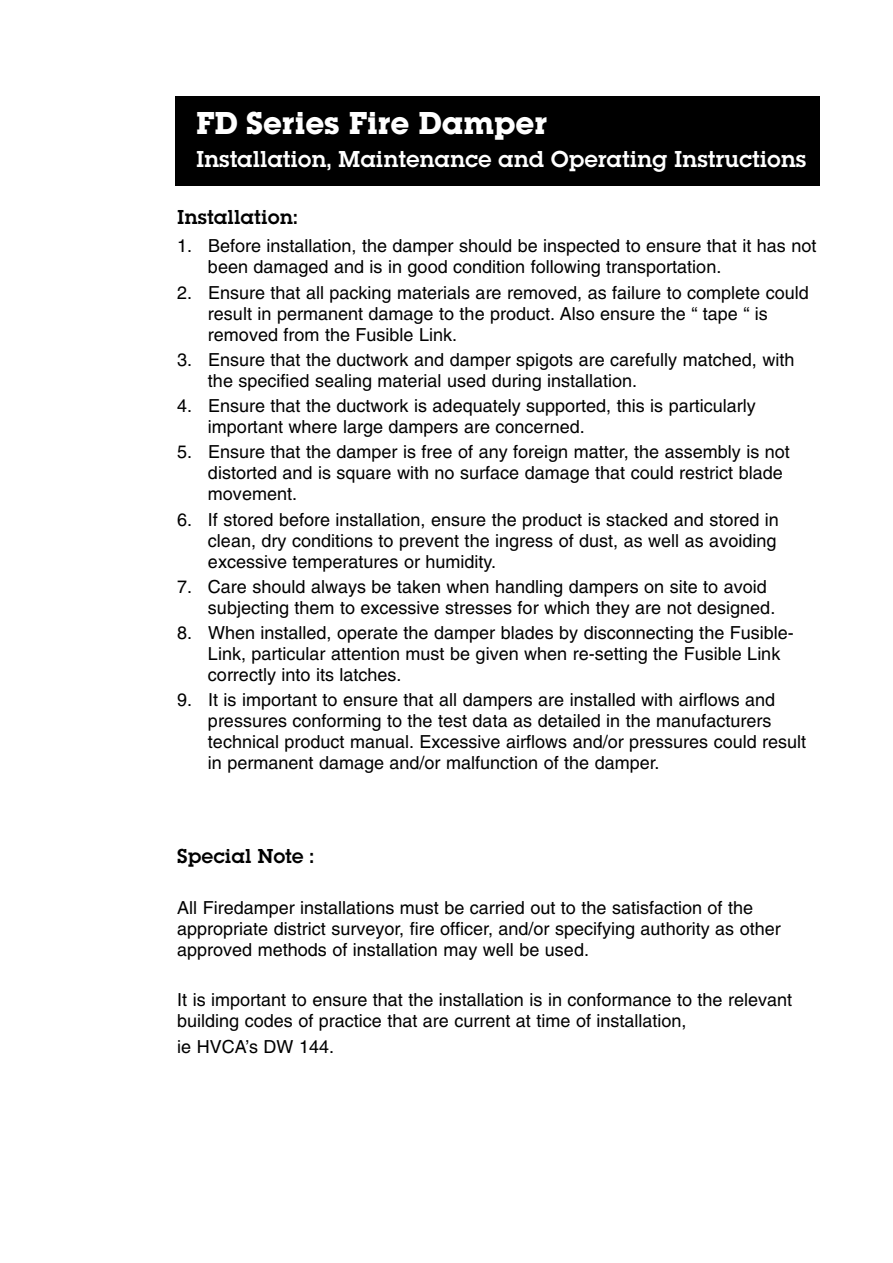
<style>
.page{position:relative;width:893px;height:1263px;background:#fff}
.page>*{position:absolute;margin:0;border:0;box-sizing:border-box;transform-origin:0 0}
.t1{font:33px "Lubalin Graph Itc T Bold+DOEVLA";color:#fff}
.t2{font:24px "Lubalin Graph Itc T Demi+FCGEXF";color:#fff}
.t3{font:21px "Lubalin Graph Itc T Demi+FCGEXF";color:#000}
.t4{font:18px/21px "Helvetica+RUZIPH";color:#000}
</style>
<div class="page">
<div style="left:175px;top:96px;width:645px;height:90px;background:#000"></div>
<h1 class="t1" style="left:196px;top:103px;width:352px">FD Series Fire Damper</h1>
<h2 class="t2" style="left:196px;top:144px;width:612px">Installation, Maintenance and Operating Instructions</h2>
<p class="t3" style="left:177px;top:204px;width:122px">Installation:</p>
<p class="t4" style="left:208px;top:237px;width:610px;text-indent:-31px">1. Before installation, the damper should be inspected to ensure that it has not been damaged and is in good condition following transportation.</p>
<p class="t4" style="left:208px;top:283px;width:602px;text-indent:-31px">2. Ensure that all packing materials are removed, as failure to complete could result in permanent damage to the product. Also ensure the “ tape “ is removed from the Fusible Link.</p>
<p class="t4" style="left:208px;top:351px;width:588px;text-indent:-31px">3. Ensure that the ductwork and damper spigots are carefully matched, with the specified sealing material used during installation.</p>
<p class="t4" style="left:208px;top:397px;width:549px;text-indent:-31px">4. Ensure that the ductwork is adequately supported, this is particularly important where large dampers are concerned.</p>
<p class="t4" style="left:208px;top:443px;width:583px;text-indent:-31px">5. Ensure that the damper is free of any foreign matter, the assembly is not distorted and is square with no surface damage that could restrict blade movement.</p>
<p class="t4" style="left:208px;top:510px;width:572px;text-indent:-31px">6. If stored before installation, ensure the product is stacked and stored in clean, dry conditions to prevent the ingress of dust, as well as avoiding excessive temperatures or humidity.</p>
<p class="t4" style="left:208px;top:578px;width:569px;text-indent:-31px">7. Care should always be taken when handling dampers on site to avoid subjecting them to excessive stresses for which they are not designed.</p>
<p class="t4" style="left:208px;top:624px;width:587px;text-indent:-31px">8. When installed, operate the damper blades by disconnecting the Fusible-<br>Link, particular attention must be given when re-setting the Fusible Link correctly into its latches.</p>
<p class="t4" style="left:208px;top:691px;width:600px;text-indent:-31px">9. It is important to ensure that all dampers are installed with airflows and pressures conforming to the test data as detailed in the manufacturers technical product manual. Excessive airflows and/or pressures could result in permanent damage and/or malfunction of the damper.</p>
<p class="t3" style="left:177px;top:844px;width:138px">Special Note :</p>
<p class="t4" style="left:177px;top:898px;width:605px">All Firedamper installations must be carried out to the satisfaction of the appropriate district surveyor, fire officer, and/or specifying authority as other approved methods of installation may well be used.</p>
<p class="t4" style="left:177px;top:991px;width:616px">It is important to ensure that the installation is in conformance to the relevant building codes of practice that are current at time of installation,</p>
<p class="t4" style="left:177px;top:1037px;width:158px">ie HVCA’s DW 144.</p>
</div>
